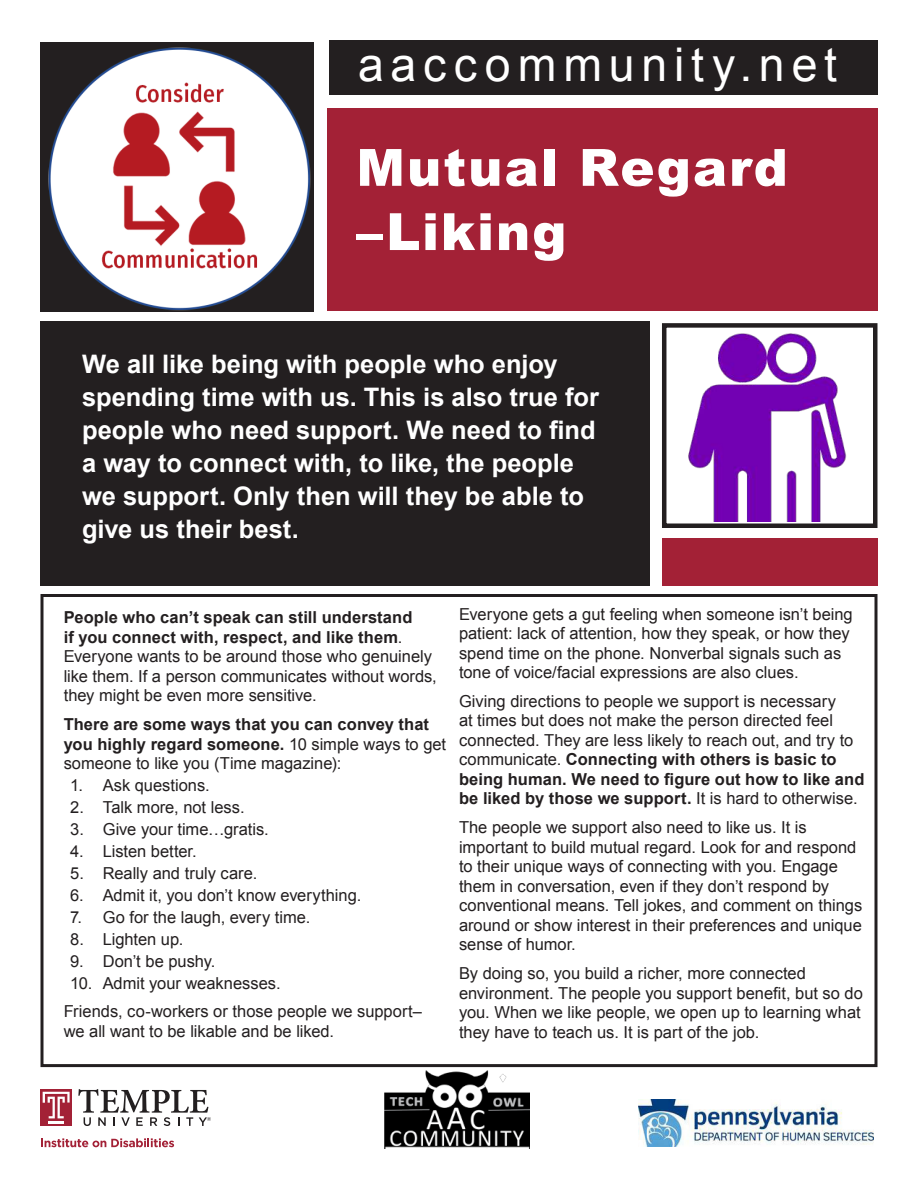
<style>
.page{position:relative;width:918px;height:1188px;background:#fff}
.page>*{position:absolute;margin:0;border:0;box-sizing:border-box;transform-origin:0 0}
.t1{font:900 51.45px/64.2px "Arial";letter-spacing:.035em;color:#fff}
.t2{font:46.5px "Arial";letter-spacing:.145em;color:#fff}
.t3{font:700 25.5px/33px "Arial";color:#fff}
.t4{font:16.5px/19.5px "Arial";color:#231f20}
.t5{font:700 16.5px/19.5px "Arial";letter-spacing:.005em;color:#231f20}
.t6{font:11.25px "Gotham";color:#231f20}
.s1{font-weight:700}
.s2{font-weight:400}
</style>
<div class="page">
<img style="left:384px;top:1071px;width:146px;height:78px">
<svg style="left:41px;top:1138px;width:133px;height:9px"></svg>
<svg style="left:40px;top:1089px;width:32px;height:37px"></svg>
<svg style="left:43px;top:1092px;width:27px;height:31px"></svg>
<svg style="left:78px;top:1089px;width:130px;height:37px"></svg>
<img style="left:639px;top:1099px;width:235px;height:48px">
<div style="left:41px;top:594px;width:837px;height:473px;border:3px solid #231f20"></div>
<div style="left:41px;top:322px;width:609px;height:264px;background:#231f20"></div>
<div style="left:329px;top:41px;width:549px;height:54px;background:#231f20"></div>
<div style="left:41px;top:42px;width:273px;height:270px;background:#231f20"></div>
<img style="left:48px;top:47px;width:263px;height:264px">
<div style="left:327px;top:108px;width:551px;height:203px;background:#a32136"></div>
<div style="left:662px;top:323px;width:216px;height:205px;border:5px solid #231f20"></div>
<div style="left:662px;top:538px;width:216px;height:47px;background:#a32136"></div>
<img style="left:688px;top:333px;width:159px;height:188px">
<h2 class="t2" style="left:358px;top:48px;width:480px">aaccommunity.net</h2>
<h1 class="t1" style="left:356px;top:141px;width:433px">Mutual Regard –Liking</h1>
<h3 class="t3" style="left:82px;top:350px;width:519px">We all like being with people who enjoy spending time with us. This is also true for people who need support. We need to find a way to connect with, to like, the people we support. Only then will they be able to give us their best.</h3>
<p class="t4" style="left:64px;top:609px;width:375px"><span class="s1">People who can’t speak can still understand<br>if you connect with, respect, and like them</span>.<br>Everyone wants to be around those who genuinely like them. If a person communicates without words, they might be even more sensitive.</p>
<p class="t5" style="left:64px;top:716px;width:384px">There are some ways that you can convey that you highly regard someone. <span class="s2">10 simple ways to get someone to like you (Time magazine):</span></p>
<p class="t4" style="left:70px;top:777px;width:141px">1. Ask questions.</p>
<p class="t4" style="left:70px;top:799px;width:176px">2. Talk more, not less.</p>
<p class="t4" style="left:70px;top:821px;width:200px">3. Give your time…gratis.</p>
<p class="t4" style="left:70px;top:843px;width:128px">4. Listen better.</p>
<p class="t4" style="left:70px;top:865px;width:189px">5. Really and truly care.</p>
<p class="t4" style="left:70px;top:887px;width:293px">6. Admit it, you don’t know everything.</p>
<p class="t4" style="left:70px;top:909px;width:242px">7. Go for the laugh, every time.</p>
<p class="t4" style="left:70px;top:931px;width:115px">8. Lighten up.</p>
<p class="t4" style="left:70px;top:953px;width:147px">9. Don’t be pushy.</p>
<p class="t4" style="left:64px;top:970px;width:360px;line-height:28.7px;text-indent:6px">10. Admit your weaknesses.<br>Friends, co-workers or those people we support–</p>
<p class="t4" style="left:64px;top:1023px;width:272px">we all want to be likable and be liked.</p>
<p class="t4" style="left:459px;top:605px;width:395px">Everyone gets a gut feeling when someone isn’t being patient: lack of attention, how they speak, or how they spend time on the phone. Nonverbal signals such as tone of voice/facial expressions are also clues.</p>
<p class="t4" style="left:459px;top:693px;width:407px">Giving directions to people we support is necessary<br>at times but does not make the person directed feel connected. They are less likely to reach out, and try to communicate. <span class="s1">Connecting with others is basic to being human. We need to figure out how to like and be liked by those we support.</span> It is hard to otherwise.</p>
<p class="t4" style="left:459px;top:819px;width:405px">The people we support also need to like us. It is important to build mutual regard. Look for and respond to their unique ways of connecting with you. Engage them in conversation, even if they don’t respond by conventional means. Tell jokes, and comment on things around or show interest in their preferences and unique sense of humor.</p>
<p class="t4" style="left:459px;top:965px;width:405px">By doing so, you build a richer, more connected environment. The people you support benefit, but so do you. When we like people, we open up to learning what they have to teach us. It is part of the job.</p>
<p class="t6" style="left:207px;top:1116px;width:6px">®</p>
</div>
